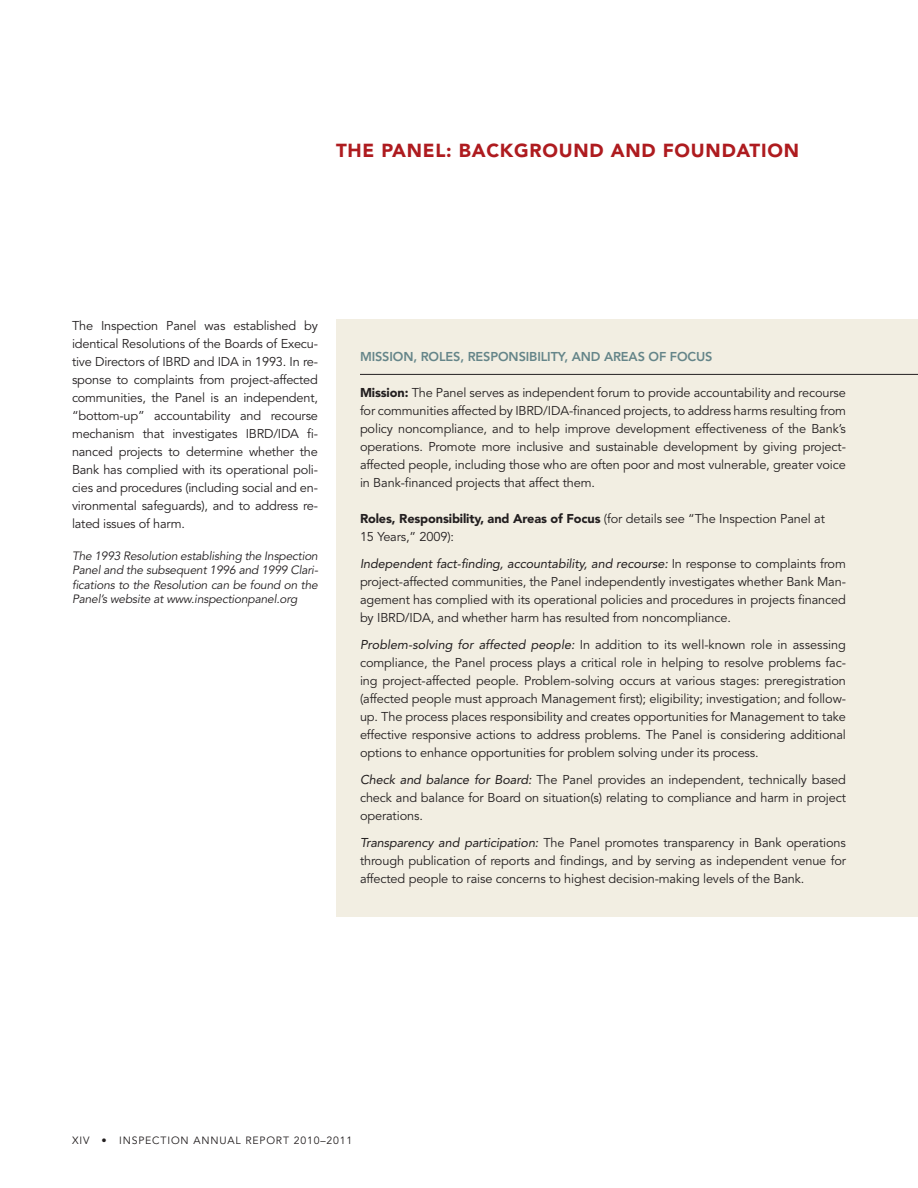
<style>
.page{position:relative;width:918px;height:1188px;background:#fff}
.page>*{position:absolute;margin:0;border:0;box-sizing:border-box;transform-origin:0 0}
.t1{font:900 18.75px "Avenir";letter-spacing:.04em;color:#ae1b1f}
.t2{font:12.75px/18px "Avenir";letter-spacing:-.01em;color:#231f20;text-align:justify}
.t3{font:800 12.75px "Avenir";letter-spacing:-.01em;color:#658589}
.t4{font:italic 12px/14.2px "Avenir";letter-spacing:-.015em;color:#231f20;text-align:justify}
.t5{font:10.5px "Avenir";letter-spacing:.08em;color:#231f20}
.s1{font-weight:900}
.s2{font-style:italic}
</style>
<div class="page">
<div style="left:336px;top:320px;width:582px;height:597px;background:#f2eee2"></div>
<hr style="left:360px;top:374px;width:558px;height:1px;background:#231f20">
<h1 class="t1" style="left:336px;top:139px;width:59px">The panel</h1>
<h1 class="t1" style="left:446px;top:139px;width:27px">: Bac</h1>
<h1 class="t1" style="left:500px;top:139px;width:250px">kground and Foundation</h1>
<p class="t2" style="left:72px;top:317px;width:248px">The Inspection Panel was established by identical Resolutions of the Boards of Execu&shy;tive Directors of IBRD and IDA in 1993. In re&shy;sponse to complaints from project-affected communities, the Panel is an independent, “bottom-up” accountability and recourse mechanism that investigates IBRD/IDA fi&shy;nanced projects to determine whether the Bank has complied with its operational poli&shy;cies and procedures (including social and en&shy;vironmental safeguards), and to address re&shy;lated issues of harm.</p>
<p class="t4" style="left:72px;top:549px;width:247px">The 1993 Resolution establishing the Inspection Panel and the subsequent 1996 and 1999 Clari&shy;fications to the Resolution can be found on the Panel’s website at www.inspectionpanel.org</p>
<p class="t3" style="left:360px;top:349px;width:18px">MISSI</p>
<p class="t3" style="left:393px;top:349px;width:133px">ON, ROLES, RESPONSIBI</p>
<p class="t3" style="left:541px;top:349px;width:172px">LITY, AND AREAS OF FOCUS</p>
<p class="t2" style="left:360px;top:384px;width:488px"><span class="s1">Mission:</span> The Panel serves as independent forum to provide accountability and recourse for communities affected by IBRD/IDA-financed projects, to address harms resulting from policy noncompliance, and to help improve development effectiveness of the Bank’s operations. Promote more inclusive and sustainable development by giving project&shy;affected people, including those who are often poor and most vulnerable, greater voice in Bank-financed projects that affect them.</p>
<p class="t2" style="left:360px;top:510px;width:466px"><span class="s1">Roles, Responsibility, and Areas of Focus</span> (for details see “The Inspection Panel at<br>15 Years,” 2009):</p>
<p class="t2" style="left:360px;top:555px;width:488px"><span class="s2">Independent fact-finding, accountability, and recourse:</span> In response to complaints from project-affected communities, the Panel independently investigates whether Bank Man&shy;agement has complied with its operational policies and procedures in projects financed by IBRD/IDA, and whether harm has resulted from noncompliance.</p>
<p class="t2" style="left:360px;top:636px;width:488px"><span class="s2">Problem-solving for affected people:</span> In addition to its well-known role in assessing compliance, the Panel process plays a critical role in helping to resolve problems fac&shy;ing project-affected people. Problem-solving occurs at various stages: preregistration (affected people must approach Management first); eligibility; investigation; and follow&shy;up. The process places responsibility and creates opportunities for Management to take effective responsive actions to address problems. The Panel is considering additional options to enhance opportunities for problem solving under its process.</p>
<p class="t2" style="left:360px;top:771px;width:487px"><span class="s2">Check and balance for Board:</span> The Panel provides an independent, technically based check and balance for Board on situation(s) relating to compliance and harm in project operations.</p>
<p class="t2" style="left:360px;top:834px;width:488px"><span class="s2">Transparency and participation:</span> The Panel promotes transparency in Bank operations through publication of reports and findings, and by serving as independent venue for affected people to raise concerns to highest decision-making levels of the Bank.</p>
<p class="t5" style="left:72px;top:1134px;width:282px">xiv • Inspection Annual Report 2010–2011</p>
</div>
